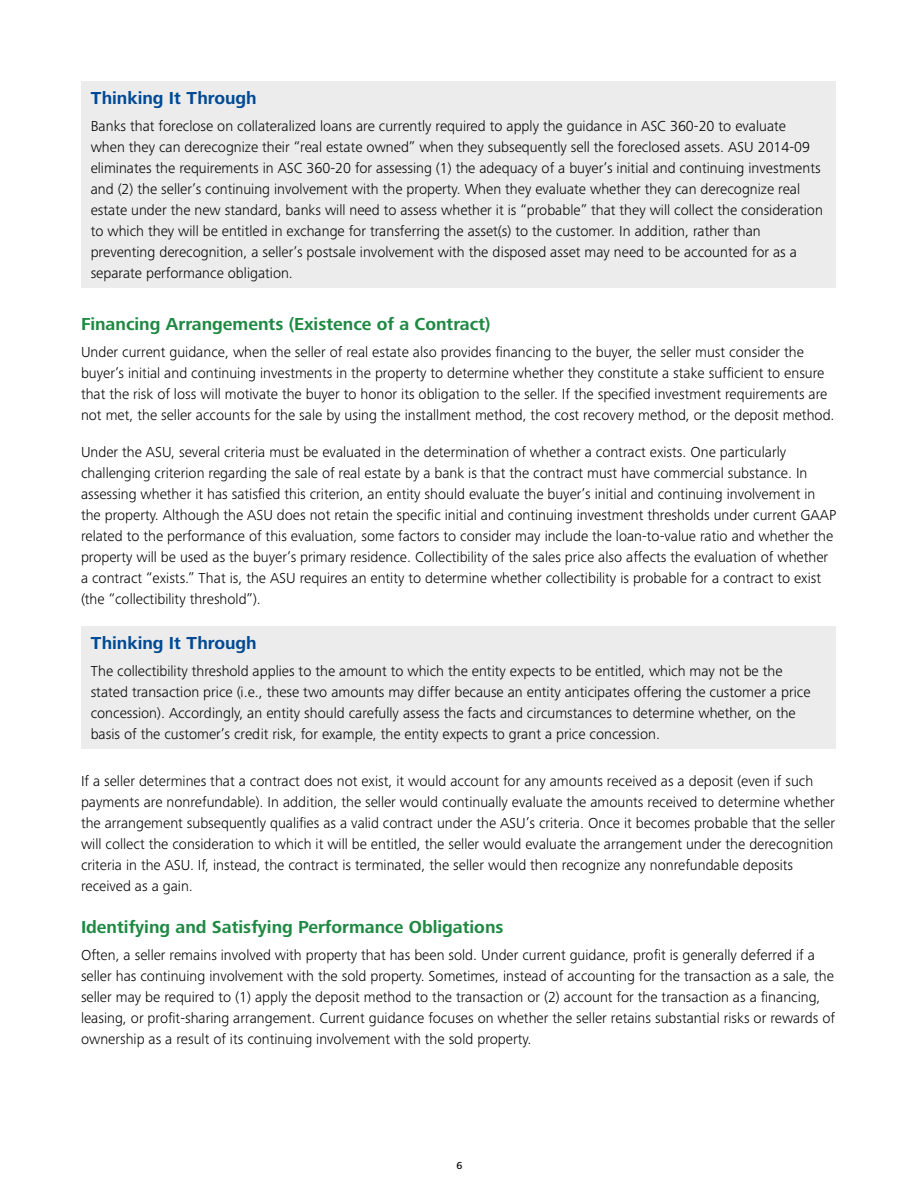
<style>
.page{position:relative;width:918px;height:1188px;background:#fff}
.page>*{position:absolute;margin:0;border:0;box-sizing:border-box;transform-origin:0 0}
.t1{font:700 18px "Frutiger Next Pro";color:#1f8943}
.t2{font:700 18px "Frutiger Next Pro";color:#004a94}
.t3{font:300 15px/21px "Frutiger Next Pro";color:#000}
.t4{font:500 10.5px "Frutiger Next Pro";color:#000}
</style>
<div class="page">
<div style="left:81px;top:81px;width:755px;height:206px;background:#ececed"></div>
<div style="left:81px;top:626px;width:755px;height:123px;background:#ececed"></div>
<p class="t2" style="left:91px;top:87px;width:168px">Thinking It Through</p>
<p class="t3" style="left:91px;top:115px;width:734px">Banks that foreclose on collateralized loans are currently required to apply the guidance in ASC 360-20 to evaluate when they can derecognize their “real estate owned” when they subsequently sell the foreclosed assets. ASU 2014-09 eliminates the requirements in ASC 360-20 for assessing (1) the adequacy of a buyer’s initial and continuing investments and (2) the seller’s continuing involvement with the property. When they evaluate whether they can derecognize real estate under the new standard, banks will need to assess whether it is “probable” that they will collect the consideration to which they will be entitled in exchange for transferring the asset(s) to the customer. In addition, rather than preventing derecognition, a seller’s postsale involvement with the disposed asset may need to be accounted for as a separate performance obligation.</p>
<p class="t1" style="left:81px;top:314px;width:411px">Financing Arrangements (Existence of a Contract)</p>
<p class="t3" style="left:81px;top:341px;width:755px">Under current guidance, when the seller of real estate also provides financing to the buyer, the seller must consider the buyer’s initial and continuing investments in the property to determine whether they constitute a stake sufficient to ensure that the risk of loss will motivate the buyer to honor its obligation to the seller. If the specified investment requirements are not met, the seller accounts for the sale by using the installment method, the cost recovery method, or the deposit method.</p>
<p class="t3" style="left:81px;top:442px;width:757px">Under the ASU, several criteria must be evaluated in the determination of whether a contract exists. One particularly challenging criterion regarding the sale of real estate by a bank is that the contract must have commercial substance. In assessing whether it has satisfied this criterion, an entity should evaluate the buyer’s initial and continuing involvement in the property. Although the ASU does not retain the specific initial and continuing investment thresholds under current GAAP related to the performance of this evaluation, some factors to consider may include the loan-to-value ratio and whether the property will be used as the buyer’s primary residence. Collectibility of the sales price also affects the evaluation of whether a contract “exists.” That is, the ASU requires an entity to determine whether collectibility is probable for a contract to exist (the “collectibility threshold”).</p>
<p class="t2" style="left:91px;top:633px;width:168px">Thinking It Through</p>
<p class="t3" style="left:91px;top:660px;width:721px">The collectibility threshold applies to the amount to which the entity expects to be entitled, which may not be the stated transaction price (i.e., these two amounts may differ because an entity anticipates offering the customer a price concession). Accordingly, an entity should carefully assess the facts and circumstances to determine whether, on the basis of the customer’s credit risk, for example, the entity expects to grant a price concession.</p>
<p class="t3" style="left:81px;top:770px;width:756px">If a seller determines that a contract does not exist, it would account for any amounts received as a deposit (even if such payments are nonrefundable). In addition, the seller would continually evaluate the amounts received to determine whether the arrangement subsequently qualifies as a valid contract under the ASU’s criteria. Once it becomes probable that the seller will collect the consideration to which it will be entitled, the seller would evaluate the arrangement under the derecognition criteria in the ASU. If, instead, the contract is terminated, the seller would then recognize any nonrefundable deposits received as a gain.</p>
<p class="t1" style="left:81px;top:917px;width:424px">Identifying and Satisfying Performance Obligations</p>
<p class="t3" style="left:81px;top:945px;width:756px">Often, a seller remains involved with property that has been sold. Under current guidance, profit is generally deferred if a seller has continuing involvement with the sold property. Sometimes, instead of accounting for the transaction as a sale, the seller may be required to (1) apply the deposit method to the transaction or (2) account for the transaction as a financing, leasing, or profit-sharing arrangement. Current guidance focuses on whether the seller retains substantial risks or rewards of ownership as a result of its continuing involvement with the sold property.</p>
<p class="t4" style="left:457px;top:1159px;width:7px">6</p>
</div>
